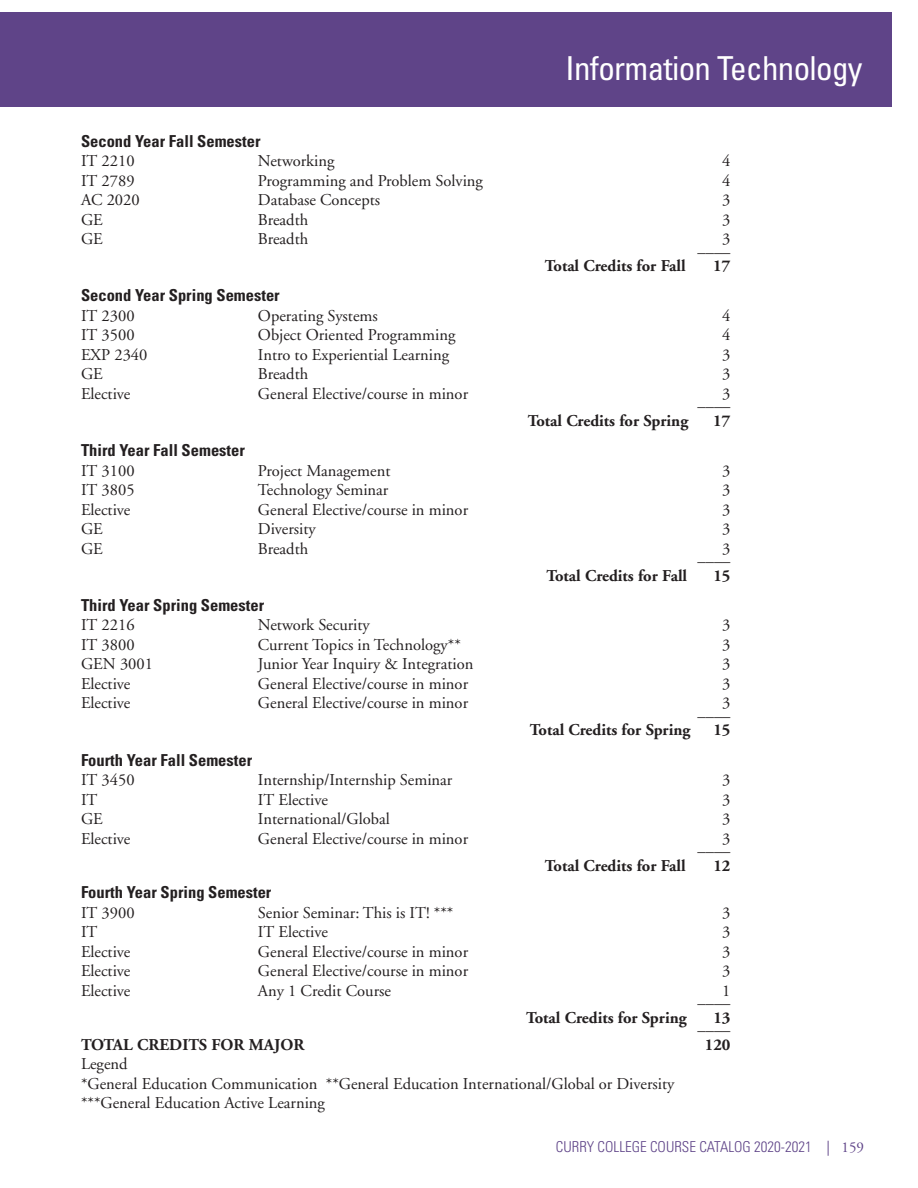
<style>
.page{position:relative;width:918px;height:1188px;background:#fff}
.page>*{position:absolute;margin:0;border:0;box-sizing:border-box;transform-origin:0 0}
.Page_Header_right{font:condensed 33px "Univers";letter-spacing:-.02em;color:#fff}
.Business_Administrat{font:16.5px "Adobe Garamond";color:#231f20}
.Business_Administrat-2{font:700 16.5px "Adobe Garamond";color:#231f20}
.Course_Name{font:700 condensed 16.5px "Univers";color:#231f20}
.Course_Name-2{font:16.5px "Adobe Garamond";color:#231f20}
.t1{font:300 condensed 15px "Univers LT Std";color:#5f4488}
.s1{font-family:"Adobe Garamond";font-weight:400;font-stretch:normal}
</style>
<div class="page">
<div style="left:0;top:12px;width:892px;height:94px;background:#5f4488"></div>
<p class="Page_Header_right" style="left:566px;top:47px;width:298px">Information Technology</p>
<p class="Course_Name" style="left:81px;top:131px;width:181px">Second Year Fall Semester</p>
<p class="Business_Administrat" style="left:81px;top:152px;width:55px">IT 2210</p>
<p class="Business_Administrat" style="left:258px;top:152px;width:78px">Networking</p>
<p class="Business_Administrat" style="left:722px;top:152px;width:10px">4</p>
<p class="Business_Administrat" style="left:81px;top:171px;width:55px">IT 2789</p>
<p class="Business_Administrat" style="left:258px;top:171px;width:226px">Programming and Problem Solving</p>
<p class="Business_Administrat" style="left:722px;top:171px;width:10px">4</p>
<p class="Business_Administrat" style="left:81px;top:191px;width:60px">AC 2020</p>
<p class="Business_Administrat" style="left:258px;top:191px;width:124px">Database Concepts</p>
<p class="Business_Administrat" style="left:722px;top:191px;width:10px">3</p>
<p class="Business_Administrat" style="left:81px;top:210px;width:23px">GE</p>
<p class="Business_Administrat" style="left:258px;top:210px;width:52px">Breadth</p>
<p class="Business_Administrat" style="left:722px;top:210px;width:10px">3</p>
<p class="Business_Administrat" style="left:81px;top:230px;width:23px">GE</p>
<p class="Business_Administrat" style="left:258px;top:230px;width:52px">Breadth</p>
<p class="Business_Administrat" style="left:722px;top:230px;width:10px">3</p>
<p class="Business_Administrat" style="left:698px;top:237px;width:34px">____</p>
<p class="Business_Administrat-2" style="left:545px;top:257px;width:142px">Total Credits for Fall</p>
<p class="Business_Administrat-2" style="left:713px;top:257px;width:19px">17</p>
<p class="Course_Name" style="left:81px;top:285px;width:200px">Second Year Spring Semester</p>
<p class="Course_Name-2" style="left:81px;top:307px;width:55px">IT 2300</p>
<p class="Course_Name-2" style="left:258px;top:307px;width:121px">Operating Systems</p>
<p class="Course_Name-2" style="left:722px;top:307px;width:10px">4</p>
<p class="Business_Administrat" style="left:81px;top:326px;width:55px">IT 3500</p>
<p class="Business_Administrat" style="left:258px;top:326px;width:199px">Object Oriented Programming</p>
<p class="Business_Administrat" style="left:722px;top:326px;width:10px">4</p>
<p class="Business_Administrat" style="left:81px;top:346px;width:68px">EXP 2340</p>
<p class="Business_Administrat" style="left:258px;top:346px;width:193px">Intro to Experiential Learning</p>
<p class="Business_Administrat" style="left:722px;top:346px;width:10px">3</p>
<p class="Business_Administrat" style="left:81px;top:365px;width:23px">GE</p>
<p class="Business_Administrat" style="left:258px;top:365px;width:52px">Breadth</p>
<p class="Business_Administrat" style="left:722px;top:365px;width:10px">3</p>
<p class="Business_Administrat" style="left:81px;top:385px;width:51px">Elective</p>
<p class="Business_Administrat" style="left:258px;top:385px;width:212px">General Elective/course in minor</p>
<p class="Business_Administrat" style="left:722px;top:385px;width:10px">3</p>
<p class="Business_Administrat" style="left:698px;top:392px;width:34px">____</p>
<p class="Business_Administrat-2" style="left:528px;top:412px;width:162px">Total Credits for Spring</p>
<p class="Business_Administrat-2" style="left:713px;top:412px;width:19px">17</p>
<p class="Course_Name" style="left:81px;top:440px;width:165px">Third Year Fall Semester</p>
<p class="Business_Administrat" style="left:81px;top:462px;width:55px">IT 3100</p>
<p class="Business_Administrat" style="left:258px;top:462px;width:134px">Project Management</p>
<p class="Business_Administrat" style="left:722px;top:462px;width:10px">3</p>
<p class="Business_Administrat" style="left:81px;top:481px;width:55px">IT 3805</p>
<p class="Business_Administrat" style="left:258px;top:481px;width:132px">Technology Seminar</p>
<p class="Business_Administrat" style="left:722px;top:481px;width:10px">3</p>
<p class="Business_Administrat" style="left:81px;top:501px;width:51px">Elective</p>
<p class="Business_Administrat" style="left:258px;top:501px;width:212px">General Elective/course in minor</p>
<p class="Business_Administrat" style="left:722px;top:501px;width:10px">3</p>
<p class="Business_Administrat" style="left:81px;top:520px;width:23px">GE</p>
<p class="Business_Administrat" style="left:258px;top:520px;width:59px">Diversity</p>
<p class="Business_Administrat" style="left:722px;top:520px;width:10px">3</p>
<p class="Business_Administrat" style="left:81px;top:540px;width:23px">GE</p>
<p class="Business_Administrat" style="left:258px;top:540px;width:52px">Breadth</p>
<p class="Business_Administrat" style="left:722px;top:540px;width:10px">3</p>
<p class="Business_Administrat" style="left:698px;top:547px;width:34px">____</p>
<p class="Business_Administrat-2" style="left:546px;top:566px;width:142px">Total Credits for Fall</p>
<p class="Business_Administrat-2" style="left:713px;top:566px;width:19px">15</p>
<p class="Course_Name" style="left:81px;top:595px;width:185px">Third Year Spring Semester</p>
<p class="Business_Administrat" style="left:81px;top:616px;width:55px">IT 2216</p>
<p class="Business_Administrat" style="left:258px;top:616px;width:113px">Network Security</p>
<p class="Business_Administrat" style="left:722px;top:616px;width:10px">3</p>
<p class="Business_Administrat" style="left:81px;top:636px;width:55px">IT 3800</p>
<p class="Business_Administrat" style="left:258px;top:636px;width:204px">Current Topics in Technology**</p>
<p class="Business_Administrat" style="left:722px;top:636px;width:10px">3</p>
<p class="Business_Administrat" style="left:81px;top:655px;width:74px">GEN 3001</p>
<p class="Business_Administrat" style="left:258px;top:655px;width:217px">Junior Year Inquiry &amp; Integration</p>
<p class="Business_Administrat" style="left:722px;top:655px;width:10px">3</p>
<p class="Business_Administrat" style="left:81px;top:675px;width:51px">Elective</p>
<p class="Business_Administrat" style="left:258px;top:675px;width:212px">General Elective/course in minor</p>
<p class="Business_Administrat" style="left:722px;top:675px;width:10px">3</p>
<p class="Business_Administrat" style="left:81px;top:694px;width:51px">Elective</p>
<p class="Business_Administrat" style="left:258px;top:694px;width:212px">General Elective/course in minor</p>
<p class="Business_Administrat" style="left:722px;top:694px;width:10px">3</p>
<p class="Business_Administrat" style="left:698px;top:702px;width:34px">____</p>
<p class="Business_Administrat-2" style="left:530px;top:721px;width:162px">Total Credits for Spring</p>
<p class="Business_Administrat-2" style="left:713px;top:721px;width:19px">15</p>
<p class="Course_Name" style="left:81px;top:750px;width:173px">Fourth Year Fall Semester</p>
<p class="Business_Administrat" style="left:81px;top:771px;width:55px">IT 3450</p>
<p class="Business_Administrat" style="left:258px;top:771px;width:196px">Internship/Internship Seminar</p>
<p class="Business_Administrat" style="left:722px;top:771px;width:10px">3</p>
<p class="Business_Administrat" style="left:81px;top:791px;width:18px">IT</p>
<p class="Business_Administrat" style="left:258px;top:791px;width:72px">IT Elective</p>
<p class="Business_Administrat" style="left:722px;top:791px;width:10px">3</p>
<p class="Business_Administrat" style="left:81px;top:810px;width:23px">GE</p>
<p class="Business_Administrat" style="left:258px;top:810px;width:133px">International/Global</p>
<p class="Business_Administrat" style="left:722px;top:810px;width:10px">3</p>
<p class="Business_Administrat" style="left:81px;top:830px;width:51px">Elective</p>
<p class="Business_Administrat" style="left:258px;top:830px;width:212px">General Elective/course in minor</p>
<p class="Business_Administrat" style="left:722px;top:830px;width:10px">3</p>
<p class="Business_Administrat" style="left:698px;top:837px;width:34px">____</p>
<p class="Business_Administrat-2" style="left:545px;top:856px;width:142px">Total Credits for Fall</p>
<p class="Business_Administrat-2" style="left:713px;top:856px;width:19px">12</p>
<p class="Course_Name" style="left:81px;top:882px;width:192px">Fourth Year Spring Semester</p>
<p class="Business_Administrat" style="left:81px;top:903px;width:55px">IT 3900</p>
<p class="Business_Administrat" style="left:258px;top:903px;width:197px">Senior Seminar: This is IT! ***</p>
<p class="Business_Administrat" style="left:722px;top:903px;width:10px">3</p>
<p class="Business_Administrat" style="left:81px;top:923px;width:18px">IT</p>
<p class="Business_Administrat" style="left:258px;top:923px;width:72px">IT Elective</p>
<p class="Business_Administrat" style="left:722px;top:923px;width:10px">3</p>
<p class="Business_Administrat" style="left:81px;top:942px;width:51px">Elective</p>
<p class="Business_Administrat" style="left:258px;top:942px;width:212px">General Elective/course in minor</p>
<p class="Business_Administrat" style="left:722px;top:942px;width:10px">3</p>
<p class="Business_Administrat" style="left:81px;top:962px;width:51px">Elective</p>
<p class="Business_Administrat" style="left:258px;top:962px;width:212px">General Elective/course in minor</p>
<p class="Business_Administrat" style="left:722px;top:962px;width:10px">3</p>
<p class="Business_Administrat" style="left:81px;top:981px;width:51px">Elective</p>
<p class="Business_Administrat" style="left:258px;top:981px;width:135px">Any 1 Credit Course</p>
<p class="Business_Administrat" style="left:722px;top:981px;width:10px">1</p>
<p class="Business_Administrat" style="left:698px;top:989px;width:34px">____</p>
<p class="Business_Administrat-2" style="left:526px;top:1008px;width:162px">Total Credits for Spring</p>
<p class="Business_Administrat-2" style="left:713px;top:1008px;width:19px">13</p>
<p class="Business_Administrat" style="left:698px;top:1016px;width:34px">____</p>
<p class="Business_Administrat-2" style="left:81px;top:1035px;width:225px">TOTAL CREDITS FOR MAJOR</p>
<p class="Business_Administrat-2" style="left:705px;top:1035px;width:27px">120</p>
<p class="Business_Administrat" style="left:81px;top:1055px;width:48px">Legend</p>
<p class="Business_Administrat" style="left:81px;top:1074px;width:595px">*General Education Communication **General Education International/Global or Diversity</p>
<p class="Business_Administrat" style="left:81px;top:1094px;width:245px">***General Education Active Learning</p>
<p class="t1" style="left:556px;top:1138px;width:310px">CURRY COLLEGE COURSE CATALOG 2020-2021 <span class="s1">| 159</span></p>
</div>
